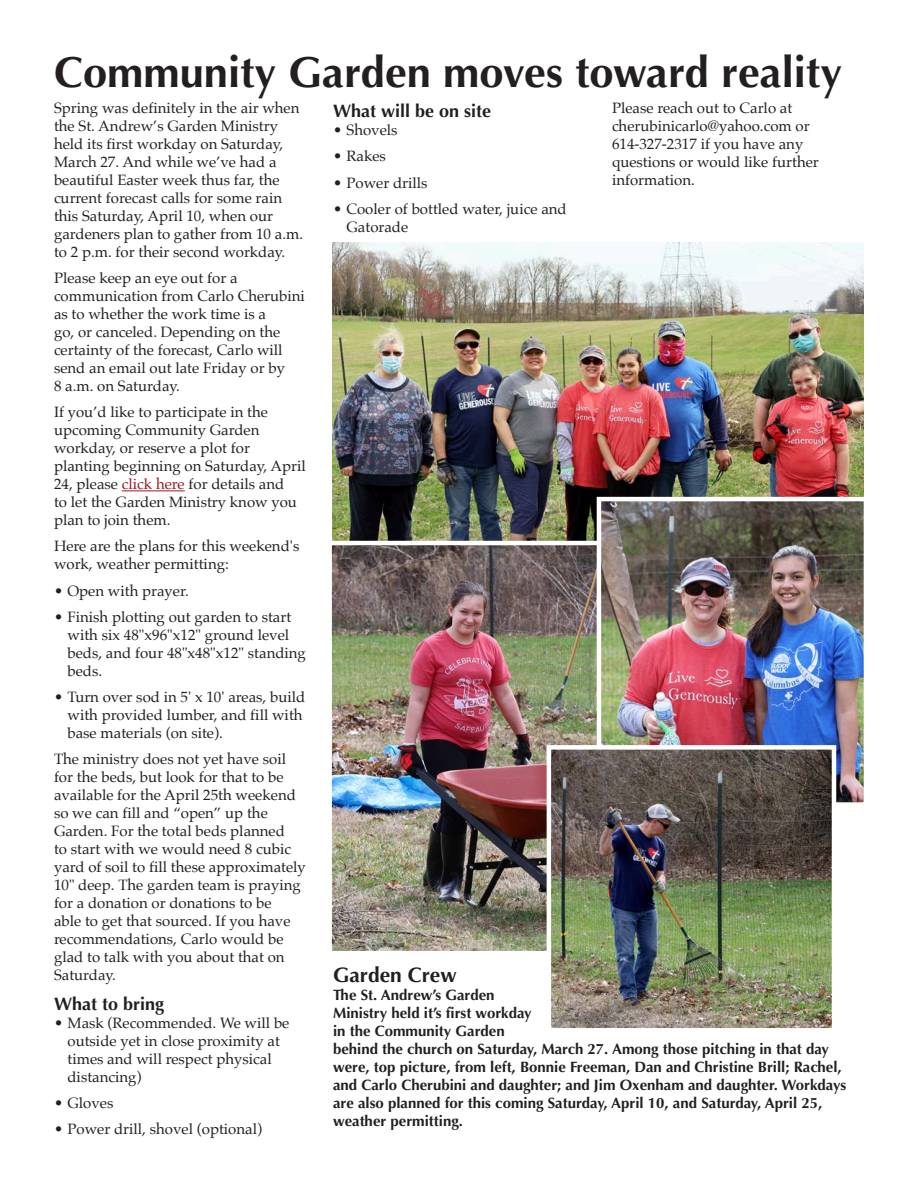
<style>
.page{position:relative;width:918px;height:1188px;background:#fff}
.page>*{position:absolute;margin:0;border:0;box-sizing:border-box;transform-origin:0 0}
.t1{font:700 43.5px "Optima";color:#231f20}
.t2{font:700 21px "Optima";color:#231f20}
.t3{font:700 18px "Optima";color:#231f20}
.t4{font:15px/18px "Palatino";color:#231f20}
.t5{font:700 15px/18px "Optima";color:#231f20}
.s1{color:#991a1e}
</style>
<div class="page">
<img style="left:333px;top:243px;width:531px;height:298px">
<hr style="left:122px;top:490px;width:63px;height:1px;background:#991a1e">
<img style="left:332px;top:546px;width:265px;height:404px">
<div style="left:327px;top:541px;width:329px;height:414px;border:4px solid #fff"></div>
<img style="left:602px;top:502px;width:261px;height:300px">
<div style="left:597px;top:497px;width:271px;height:310px;border:4px solid #fff"></div>
<img style="left:552px;top:750px;width:279px;height:278px">
<div style="left:547px;top:745px;width:289px;height:288px;border:4px solid #fff"></div>
<p class="t1" style="left:54px;top:46px;width:790px">Community Garden moves toward reality</p>
<p class="t4" style="left:54px;top:99px;width:251px">Spring was definitely in the air when the St. Andrew’s Garden Ministry held its first workday on Saturday, March 27. And while we’ve had a beautiful Easter week thus far, the current forecast calls for some rain this Saturday, April 10, when our gardeners plan to gather from 10 a.m. to 2 p.m. for their second workday.</p>
<p class="t4" style="left:54px;top:269px;width:252px">Please keep an eye out for a communication from Carlo Cherubini as to whether the work time is a<br>go, or canceled. Depending on the certainty of the forecast, Carlo will send an email out late Friday or by<br>8 a.m. on Saturday.</p>
<p class="t4" style="left:54px;top:403px;width:253px">If you’d like to participate in the upcoming Community Garden workday, or reserve a plot for planting beginning on Saturday, April<br>24, please <span class="s1">click here</span> for details and<br>to let the Garden Ministry know you plan to join them.</p>
<p class="t4" style="left:54px;top:537px;width:247px">Here are the plans for this weekend's work, weather permitting:</p>
<p class="t4" style="left:54px;top:581px;width:136px">• Open with prayer.</p>
<p class="t4" style="left:68px;top:607px;width:240px;text-indent:-14px">• Finish plotting out garden to start with six 48"x96"x12" ground level beds, and four 48"x48"x12" standing beds.</p>
<p class="t4" style="left:68px;top:688px;width:239px;text-indent:-14px">• Turn over sod in 5' x 10' areas, build with provided lumber, and fill with base materials (on site).</p>
<p class="t4" style="left:54px;top:750px;width:253px">The ministry does not yet have soil for the beds, but look for that to be available for the April 25th weekend so we can fill and “open” up the<br>Garden. For the total beds planned<br>to start with we would need 8 cubic yard of soil to fill these approximately<br>10" deep. The garden team is praying for a donation or donations to be<br>able to get that sourced. If you have recommendations, Carlo would be glad to talk with you about that on<br>Saturday.</p>
<p class="t3" style="left:54px;top:993px;width:112px">What to bring</p>
<p class="t4" style="left:68px;top:1013px;width:223px;text-indent:-14px">• Mask (Recommended. We will be outside yet in close proximity at times and will respect physical distancing)</p>
<p class="t4" style="left:54px;top:1093px;width:61px">• Gloves</p>
<p class="t4" style="left:54px;top:1120px;width:210px">• Power drill, shovel (optional)</p>
<p class="t4" style="left:612px;top:99px;width:208px">Please reach out to Carlo at cherubinicarlo@yahoo.com or<br>614-327-2317 if you have any questions or would like further information.</p>
<p class="t3" style="left:333px;top:101px;width:160px">What will be on site</p>
<p class="t4" style="left:333px;top:121px;width:66px">• Shovels</p>
<p class="t4" style="left:333px;top:147px;width:54px">• Rakes</p>
<p class="t4" style="left:333px;top:173px;width:96px">• Power drills</p>
<p class="t4" style="left:346px;top:199px;width:222px;text-indent:-14px">• Cooler of bottled water, juice and<br>Gatorade</p>
<p class="t2" style="left:333px;top:963px;width:125px">Garden Crew</p>
<p class="t5" style="left:333px;top:987px;width:515px">The St. Andrew’s Garden<br>Ministry held it’s first workday<br>in the Community Garden<br>behind the church on Saturday, March 27. Among those pitching in that day were, top picture, from left, Bonnie Freeman, Dan and Christine Brill; Rachel, and Carlo Cherubini and daughter; and Jim Oxenham and daughter. Workdays are also planned for this coming Saturday, April 10, and Saturday, April 25, weather permitting.</p>
</div>
